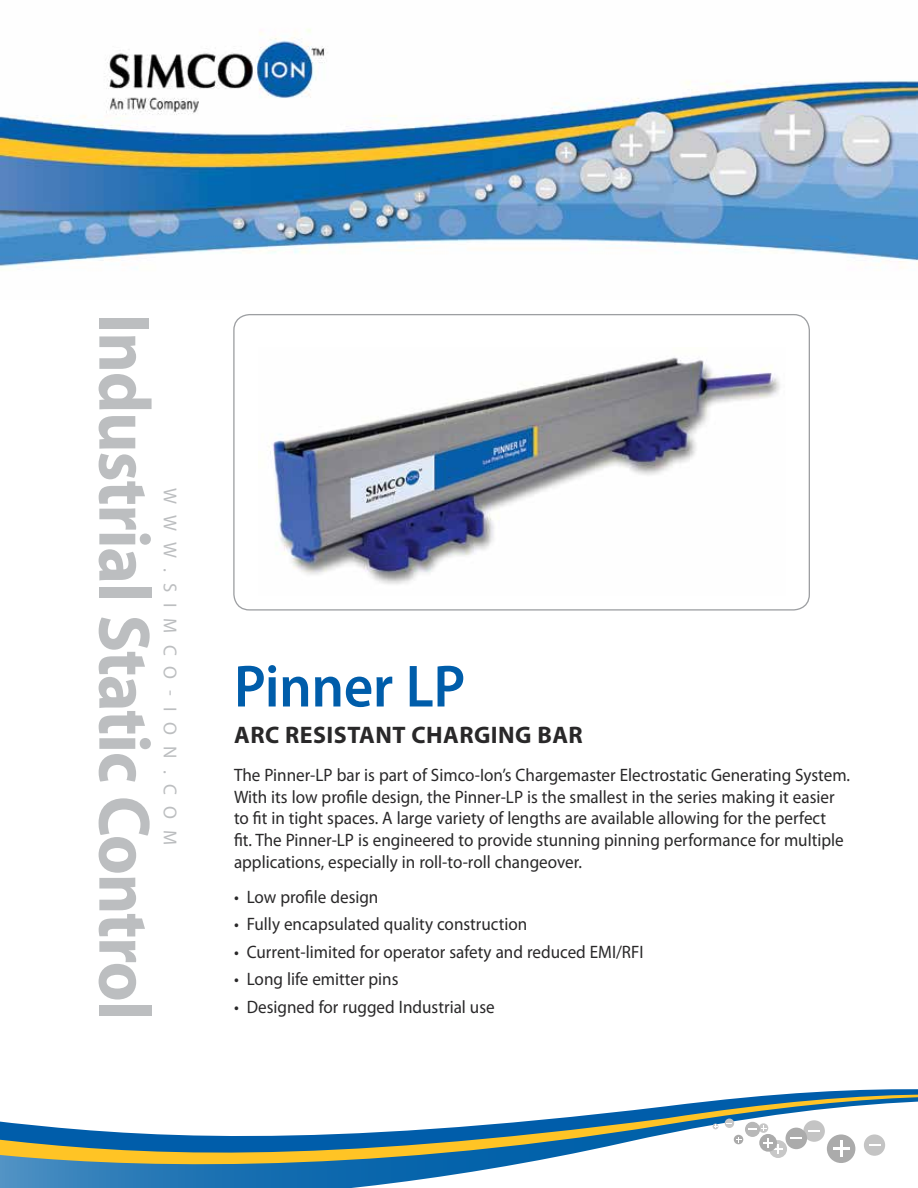
<style>
.page{position:relative;width:918px;height:1188px;background:#fff}
.page>*{position:absolute;margin:0;border:0;box-sizing:border-box;transform-origin:0 0}
.t1{font:700 73.5px "Myriad Pro";letter-spacing:-.02em;color:#bcbec0;scale:.95 1}
.t2{font:600 60px "Myriad Pro";letter-spacing:-.005em;color:#005daa;scale:.95 1}
.t3{font:700 24px "Myriad Pro";letter-spacing:.02em;color:#292829}
.t4{font:18.75px "Myriad Pro";letter-spacing:.59em;color:#bcbec0}
.t5{font:18px/21.6px "Myriad Pro";color:#292829;scale:.95 1}
</style>
<div class="page">
<svg style="left:787px;top:1089px;width:131px;height:5px"></svg>
<svg style="left:751px;top:1094px;width:167px;height:3px"></svg>
<svg style="left:0;top:1097px;width:918px;height:91px"></svg>
<svg style="left:759px;top:1123px;width:9px;height:10px"></svg>
<div style="left:803px;top:1120px;width:22px;height:22px;background:#c4c4c4;border-radius:50%"></div>
<svg style="left:808px;top:1130px;width:12px;height:1px"></svg>
<div style="left:769px;top:1140px;width:18px;height:18px;background:#c7c7c7;border-radius:50%"></div>
<div style="left:725px;top:1119px;width:9px;height:9px;background:#c7c7c7;border-radius:50%"></div>
<div style="left:745px;top:1122px;width:15px;height:15px;background:#b8b8b8;border-radius:50%"></div>
<div style="left:759px;top:1134px;width:18px;height:18px;background:#ababab;border-radius:50%"></div>
<div style="left:786px;top:1128px;width:21px;height:21px;background:#ababab;border-radius:50%"></div>
<div style="left:827px;top:1134px;width:28px;height:29px;background:#ababab;border-radius:50%"></div>
<div style="left:864px;top:1134px;width:21px;height:22px;background:#c4c4c4;border-radius:50%"></div>
<svg style="left:748px;top:1126px;width:18px;height:5px"></svg>
<svg style="left:790px;top:1137px;width:12px;height:2px"></svg>
<svg style="left:869px;top:1144px;width:12px;height:2px"></svg>
<svg style="left:763px;top:1138px;width:20px;height:16px"></svg>
<svg style="left:833px;top:1141px;width:16px;height:16px"></svg>
<svg style="left:734px;top:1135px;width:9px;height:9px"></svg>
<svg style="left:713px;top:1124px;width:5px;height:5px"></svg>
<img style="left:0;top:29px;width:918px;height:239px">
<img style="left:268px;top:357px;width:512px;height:227px">
<h1 class="t1" style="left:172px;top:314px;width:745px;rotate:90deg">Industrial Static Control</h1>
<p class="t4" style="left:182px;top:488px;width:359px;rotate:90deg">WWW.SIMCO-ION.COM</p>
<h2 class="t2" style="left:234px;top:648px;width:245px">Pinner LP</h2>
<h3 class="t3" style="left:234px;top:719px;width:350px">ARC RESISTANT CHARGING BAR</h3>
<p class="t5" style="left:234px;top:764px;width:650px">The Pinner-LP bar is part of Simco-Ion’s Chargemaster Electrostatic Generating System.<br>With its low profile design, the Pinner-LP is the smallest in the series making it easier to fit in tight spaces. A large variety of lengths are available allowing for the perfect<br>fit. The Pinner-LP is engineered to provide stunning pinning performance for multiple applications, especially in roll-to-roll changeover.</p>
<p class="t5" style="left:234px;top:886px;width:154px">• Low profile design</p>
<p class="t5" style="left:234px;top:913px;width:310px">• Fully encapsulated quality construction</p>
<p class="t5" style="left:234px;top:941px;width:433px">• Current-limited for operator safety and reduced EMI/RFI</p>
<p class="t5" style="left:234px;top:968px;width:175px">• Long life emitter pins</p>
<p class="t5" style="left:234px;top:996px;width:276px">• Designed for rugged Industrial use</p>
</div>
